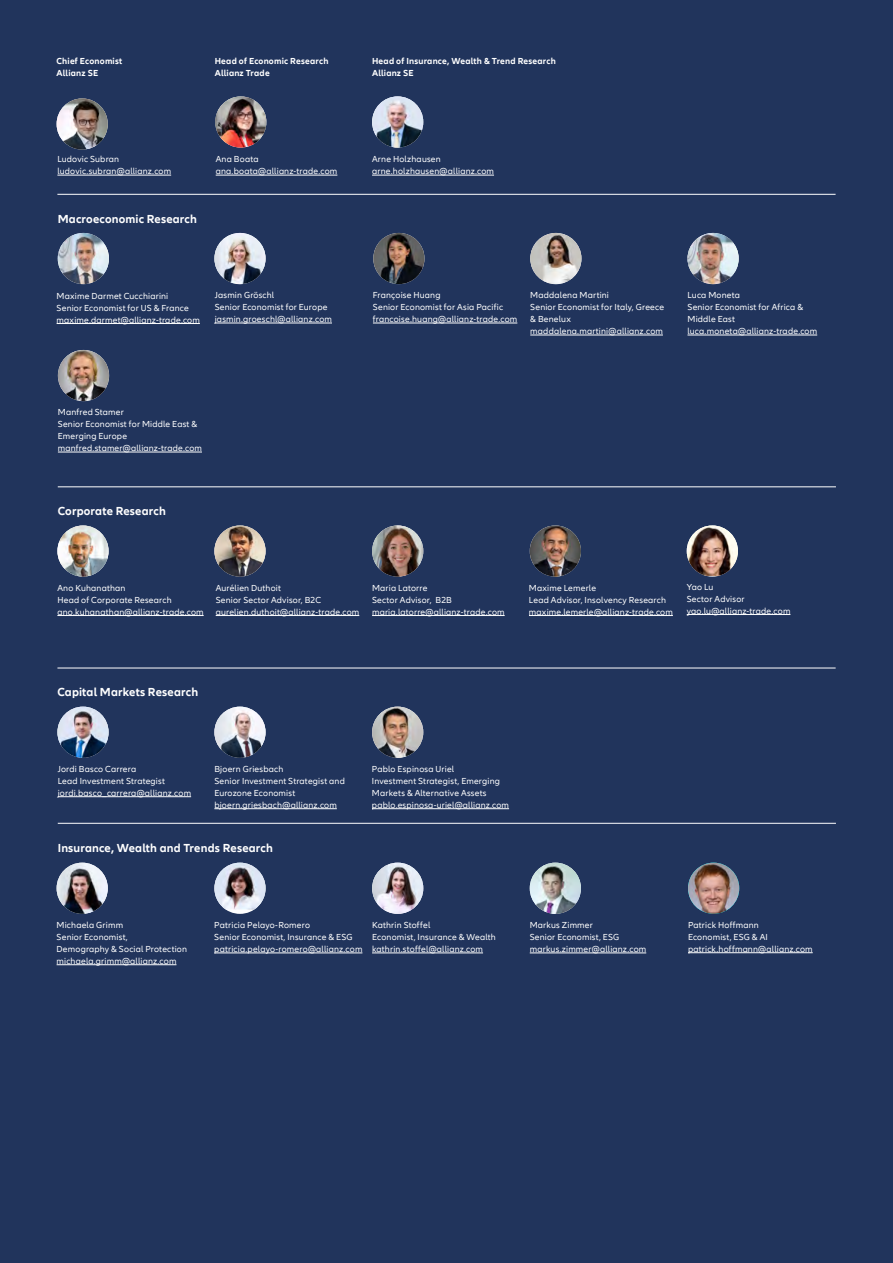
<style>
.page{position:relative;width:893px;height:1263px;background:#21345c}
.page>*{position:absolute;margin:0;border:0;box-sizing:border-box;transform-origin:0 0}
.t1{font:700 12px "Allianz Neo";letter-spacing:.015em;color:#fff}
.t2{font:9px/12px "Allianz Neo";letter-spacing:.02em;color:#fff}
.t3{font:700 9px/12px "Allianz Neo";letter-spacing:.02em;color:#fff}
</style>
<div class="page">
<hr style="left:57px;top:175px;width:114px;height:1px;background:#fff">
<hr style="left:216px;top:175px;width:121px;height:1px;background:#fff">
<hr style="left:372px;top:175px;width:122px;height:1px;background:#fff">
<hr style="left:57px;top:194px;width:779px;height:1px;background:#fff">
<hr style="left:58px;top:823px;width:778px;height:1px;background:#fff">
<hr style="left:58px;top:486px;width:778px;height:1px;background:#fff">
<hr style="left:57px;top:668px;width:779px;height:1px;background:#fff">
<hr style="left:373px;top:323px;width:144px;height:1px;background:#fff">
<hr style="left:58px;top:452px;width:144px;height:1px;background:#fff">
<hr style="left:687px;top:335px;width:130px;height:1px;background:#fff">
<hr style="left:529px;top:615px;width:144px;height:1px;background:#fff">
<hr style="left:57px;top:615px;width:147px;height:1px;background:#fff">
<hr style="left:216px;top:615px;width:143px;height:1px;background:#fff">
<hr style="left:57px;top:964px;width:119px;height:1px;background:#fff">
<hr style="left:372px;top:953px;width:111px;height:1px;background:#fff">
<hr style="left:214px;top:953px;width:148px;height:1px;background:#fff">
<hr style="left:372px;top:808px;width:137px;height:1px;background:#fff">
<img style="left:57px;top:98px;width:51px;height:52px;border-radius:26px">
<img style="left:215px;top:96px;width:51px;height:52px;border-radius:26px">
<img style="left:372px;top:96px;width:51px;height:52px;border-radius:26px">
<img style="left:373px;top:233px;width:51px;height:51px;border-radius:26px">
<img style="left:687px;top:233px;width:52px;height:51px;border-radius:26px">
<img style="left:58px;top:350px;width:51px;height:51px;border-radius:26px">
<img style="left:214px;top:525px;width:52px;height:52px;border-radius:26px">
<img style="left:530px;top:525px;width:51px;height:52px;border-radius:26px">
<img style="left:57px;top:863px;width:51px;height:51px;border-radius:26px">
<svg style="left:214px;top:863px;width:52px;height:51px"></svg>
<img style="left:214px;top:863px;width:52px;height:46px">
<img style="left:372px;top:863px;width:51px;height:51px;border-radius:26px">
<img style="left:372px;top:707px;width:51px;height:51px;border-radius:26px">
<img style="left:530px;top:863px;width:51px;height:51px;border-radius:26px">
<hr style="left:530px;top:953px;width:116px;height:1px;background:#fff">
<hr style="left:58px;top:796px;width:133px;height:1px;background:#fff">
<img style="left:57px;top:707px;width:52px;height:51px;border-radius:26px">
<img style="left:57px;top:525px;width:52px;height:52px;border-radius:26px">
<img style="left:372px;top:525px;width:51px;height:52px;border-radius:26px">
<hr style="left:372px;top:615px;width:133px;height:1px;background:#fff">
<hr style="left:57px;top:323px;width:143px;height:1px;background:#fff">
<img style="left:58px;top:233px;width:51px;height:51px;border-radius:26px">
<img style="left:530px;top:233px;width:51px;height:51px;border-radius:26px">
<hr style="left:530px;top:335px;width:133px;height:1px;background:#fff">
<hr style="left:214px;top:808px;width:123px;height:1px;background:#fff">
<img style="left:214px;top:707px;width:52px;height:51px;border-radius:26px">
<hr style="left:688px;top:952px;width:125px;height:1px;background:#fff">
<img style="left:688px;top:863px;width:51px;height:51px;border-radius:26px">
<hr style="left:687px;top:614px;width:103px;height:1px;background:#fff">
<img style="left:687px;top:525px;width:51px;height:51px">
<img style="left:214px;top:233px;width:52px;height:51px;border-radius:26px">
<hr style="left:215px;top:323px;width:117px;height:1px;background:#fff">
<p class="t3" style="left:57px;top:55px;width:67px">Chief Economist<br>Allianz SE</p>
<p class="t3" style="left:215px;top:55px;width:115px">Head of Economic Research<br>Allianz Trade</p>
<p class="t3" style="left:372px;top:55px;width:185px">Head of Insurance, Wealth &amp; Trend Research<br>Allianz SE</p>
<p class="t2" style="left:57px;top:154px;width:115px">Ludovic Subran ludovic.subran@allianz.com</p>
<p class="t2" style="left:216px;top:154px;width:123px">Ana Boata ana.boata@allianz-trade.com</p>
<p class="t2" style="left:372px;top:154px;width:123px">Arne Holzhausen arne.holzhausen@allianz.com</p>
<h1 class="t1" style="left:58px;top:212px;width:141px">Macroeconomic Research</h1>
<p class="t2" style="left:57px;top:290px;width:145px">Maxime Darmet Cucchiarini<br>Senior Economist for US &amp; France maxime.darmet@allianz-trade.com</p>
<p class="t2" style="left:530px;top:290px;width:135px">Maddalena Martini<br>Senior Economist for Italy, Greece &amp; Benelux maddalena.martini@allianz.com</p>
<p class="t2" style="left:215px;top:290px;width:119px">Jasmin Gröschl<br>Senior Economist for Europe jasmin.groeschl@allianz.com</p>
<p class="t2" style="left:373px;top:290px;width:146px">Françoise Huang<br>Senior Economist for Asia Pacific francoise.huang@allianz-trade.com</p>
<p class="t2" style="left:687px;top:290px;width:131px">Luca Moneta<br>Senior Economist for Africa &amp;<br>Middle East luca.moneta@allianz-trade.com</p>
<p class="t2" style="left:58px;top:407px;width:146px">Manfred Stamer<br>Senior Economist for Middle East &amp;<br>Emerging Europe manfred.stamer@allianz-trade.com</p>
<h1 class="t1" style="left:58px;top:504px;width:110px">Corporate Research</h1>
<p class="t2" style="left:57px;top:582px;width:148px">Ano Kuhanathan<br>Head of Corporate Research ano.kuhanathan@allianz-trade.com</p>
<p class="t2" style="left:216px;top:582px;width:145px">Aurélien Duthoit<br>Senior Sector Advisor, B2C aurelien.duthoit@allianz-trade.com</p>
<p class="t2" style="left:372px;top:582px;width:134px">Maria Latorre<br>Sector Advisor, B2B maria.latorre@allianz-trade.com</p>
<p class="t2" style="left:529px;top:582px;width:145px">Maxime Lemerle<br>Lead Advisor, Insolvency Research maxime.lemerle@allianz-trade.com</p>
<p class="t2" style="left:687px;top:581px;width:105px">Yao Lu<br>Sector Advisor yao.lu@allianz-trade.com</p>
<h1 class="t1" style="left:57px;top:685px;width:142px">Capital Markets Research</h1>
<p class="t2" style="left:58px;top:763px;width:135px">Jordi Basco Carrera<br>Lead Investment Strategist jordi.basco_carrera@allianz.com</p>
<p class="t2" style="left:214px;top:763px;width:132px">Bjoern Griesbach<br>Senior Investment Strategist and<br>Eurozone Economist bjoern.griesbach@allianz.com</p>
<h1 class="t1" style="left:58px;top:841px;width:217px">Insurance, Wealth and Trends Research</h1>
<p class="t2" style="left:372px;top:763px;width:139px">Pablo Espinosa Uriel<br>Investment Strategist, Emerging<br>Markets &amp; Alternative Assets pablo.espinosa-uriel@allianz.com</p>
<p class="t2" style="left:57px;top:919px;width:132px">Michaela Grimm<br>Senior Economist,<br>Demography &amp; Social Protection michaela.grimm@allianz.com</p>
<p class="t2" style="left:372px;top:919px;width:125px">Kathrin Stoffel<br>Economist, Insurance &amp; Wealth kathrin.stoffel@allianz.com</p>
<p class="t2" style="left:214px;top:919px;width:150px">Patricia Pelayo-Romero<br>Senior Economist, Insurance &amp; ESG patricia.pelayo-romero@allianz.com</p>
<p class="t2" style="left:530px;top:919px;width:118px">Markus Zimmer<br>Senior Economist, ESG markus.zimmer@allianz.com</p>
<p class="t2" style="left:688px;top:919px;width:126px">Patrick Hoffmann<br>Economist, ESG &amp; AI patrick.hoffmann@allianz.com</p>
</div>
